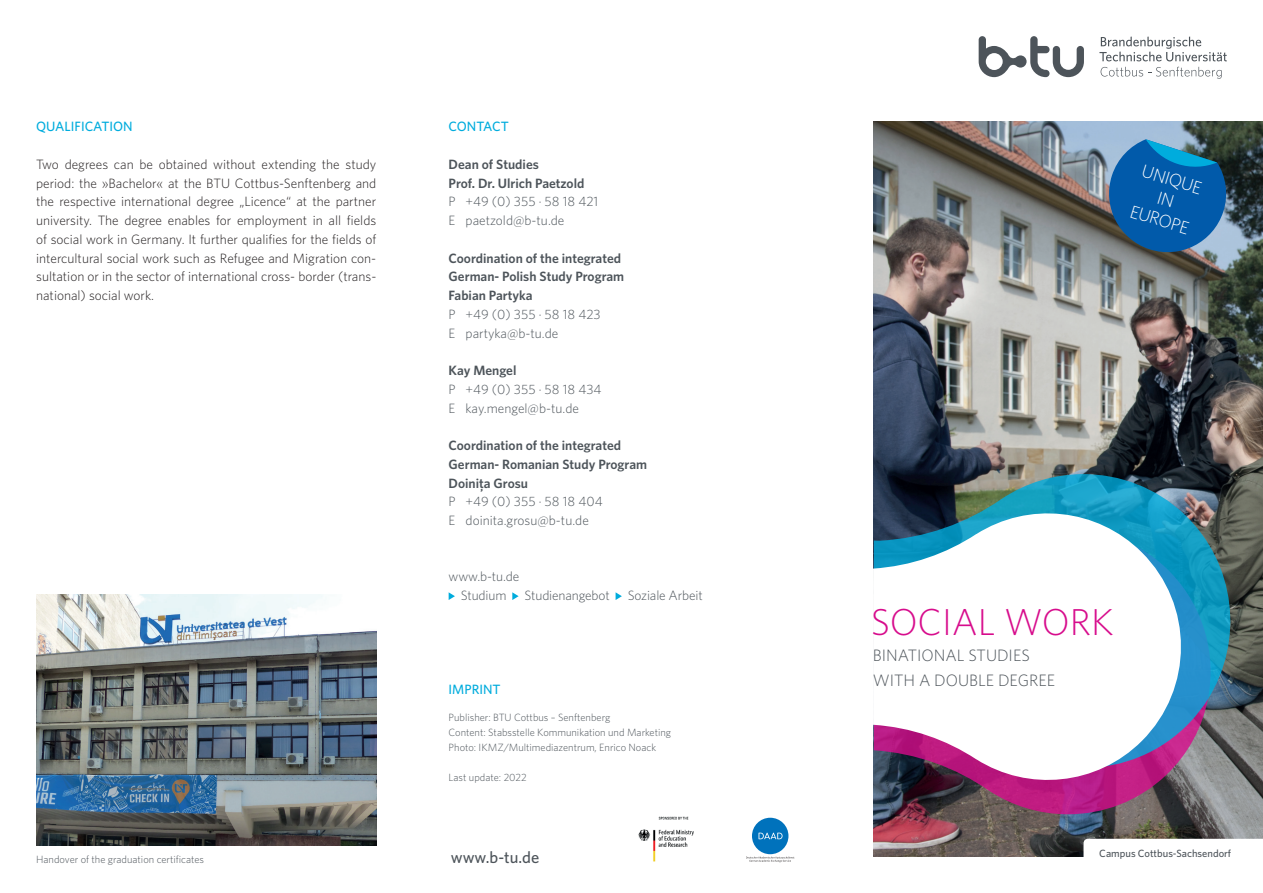
<style>
.page{position:relative;width:1263px;height:893px;background:#fff}
.page>*{position:absolute;margin:0;border:0;box-sizing:border-box;transform-origin:0 0}
.t1{font:300 37.5px "Whitney";color:#d70c8c}
.t2{font:300 18px/21px "Whitney";color:#fff;text-align:center}
.t3{font:300 16.5px/25.5px "Whitney";color:#4d545a}
.t4{font:500 16.5px "Whitney";color:#4d545a}
.t5{font:300 13.5px/18.8px "Whitney";color:#231f20;text-align:justify}
.t6{font:300 13.5px/18.8px "Whitney";color:#4d545a}
.t7{font:600 13.5px/18.8px "Whitney";color:#4d545a}
.t8{font:500 13.5px "Whitney";color:#00acdd}
.t9{font:500 13.5px "Whitney";letter-spacing:-.02em;color:#00acdd}
.t10{font:300 10.5px/15px "Whitney";color:#4d545a}
.t11{font:500 10.5px "Whitney";color:#4d545a}
</style>
<div class="page">
<img style="left:874px;top:121px;width:389px;height:736px">
<img style="left:874px;top:768px;width:338px;height:46px">
<img style="left:874px;top:474px;width:358px;height:294px">
<svg style="left:873px;top:501px;width:321px;height:291px"></svg>
<svg style="left:1083px;top:839px;width:180px;height:18px"></svg>
<svg style="left:449px;top:592px;width:6px;height:8px"></svg>
<svg style="left:512px;top:592px;width:7px;height:8px"></svg>
<svg style="left:616px;top:592px;width:6px;height:8px"></svg>
<svg style="left:979px;top:36px;width:248px;height:43px"></svg>
<img style="left:36px;top:594px;width:340px;height:252px">
<svg style="left:1102px;top:139px;width:127px;height:120px;background:#296ba0"></svg>
<img style="left:638px;top:816px;width:56px;height:46px">
<svg style="left:746px;top:856px;width:48px;height:6px"></svg>
<div style="left:752px;top:818px;width:36px;height:36px;background:#0072bc;border-radius:50%"></div>
<svg style="left:758px;top:833px;width:24px;height:6px"></svg>
<p class="t8" style="left:36px;top:118px;width:98px">QUALIFICATION</p>
<p class="t5" style="left:36px;top:154px;width:342px">Two degrees can be obtained without extending the study period: the »Bachelor« at the BTU Cottbus-Senftenberg and the respective international degree „Licence“ at the partner university. The degree enables for employment in all fields of social work in Germany. It further qualifies for the fields of intercultural social work such as Refugee and Migration con&shy;sultation or in the sector of international cross- border (trans&shy;national) social work.</p>
<p class="t10" style="left:36px;top:851px;width:170px">Handover of the graduation certificates</p>
<p class="t9" style="left:449px;top:118px;width:62px">CONTACT</p>
<p class="t7" style="left:449px;top:154px;width:137px">Dean of Studies<br>Prof. Dr. Ulrich Paetzold</p>
<p class="t6" style="left:449px;top:192px;width:151px">P +49 (0) 355 · 58 18 421<br>E paetzold@b-tu.de</p>
<p class="t7" style="left:449px;top:248px;width:177px">Coordination of the integrated<br>German- Polish Study Program<br>Fabian Partyka</p>
<p class="t6" style="left:449px;top:304px;width:154px">P +49 (0) 355 · 58 18 423<br>E partyka@b-tu.de</p>
<p class="t7" style="left:449px;top:361px;width:69px">Kay Mengel</p>
<p class="t6" style="left:449px;top:379px;width:154px">P +49 (0) 355 · 58 18 434<br>E kay.mengel@b-tu.de</p>
<p class="t7" style="left:449px;top:436px;width:200px">Coordination of the integrated<br>German- Romanian Study Program<br>Doiniţa Grosu</p>
<p class="t6" style="left:449px;top:492px;width:156px">P +49 (0) 355 · 58 18 404<br>E doinita.grosu@b-tu.de</p>
<p class="t6" style="left:449px;top:567px;width:72px;text-align:center">www.b-tu.de<br>Studium</p>
<p class="t6" style="left:524px;top:586px;width:87px">Studienangebot</p>
<p class="t6" style="left:628px;top:586px;width:77px">Soziale Arbeit</p>
<p class="t8" style="left:449px;top:680px;width:54px">IMPRINT</p>
<p class="t10" style="left:449px;top:709px;width:224px">Publisher: BTU Cottbus – Senftenberg<br>Content: Stabsstelle Kommunikation und Marketing<br>Photo: IKMZ/Multimediazentrum, Enrico Noack</p>
<p class="t10" style="left:449px;top:769px;width:80px">Last update: 2022</p>
<h2 class="t2" style="left:1146px;top:160px;width:63px;rotate:17deg">UNIQUE<br>IN<br>EUROPE</h2>
<h1 class="t1" style="left:871px;top:597px;width:244px">SOCIAL WORK</h1>
<p class="t3" style="left:873px;top:642px;width:184px">BINATIONAL STUDIES<br>WITH A DOUBLE DEGREE</p>
<p class="t4" style="left:451px;top:846px;width:90px">www.b-tu.de</p>
<p class="t11" style="left:1099px;top:847px;width:133px">Campus Cottbus-Sachsendorf</p>
</div>
